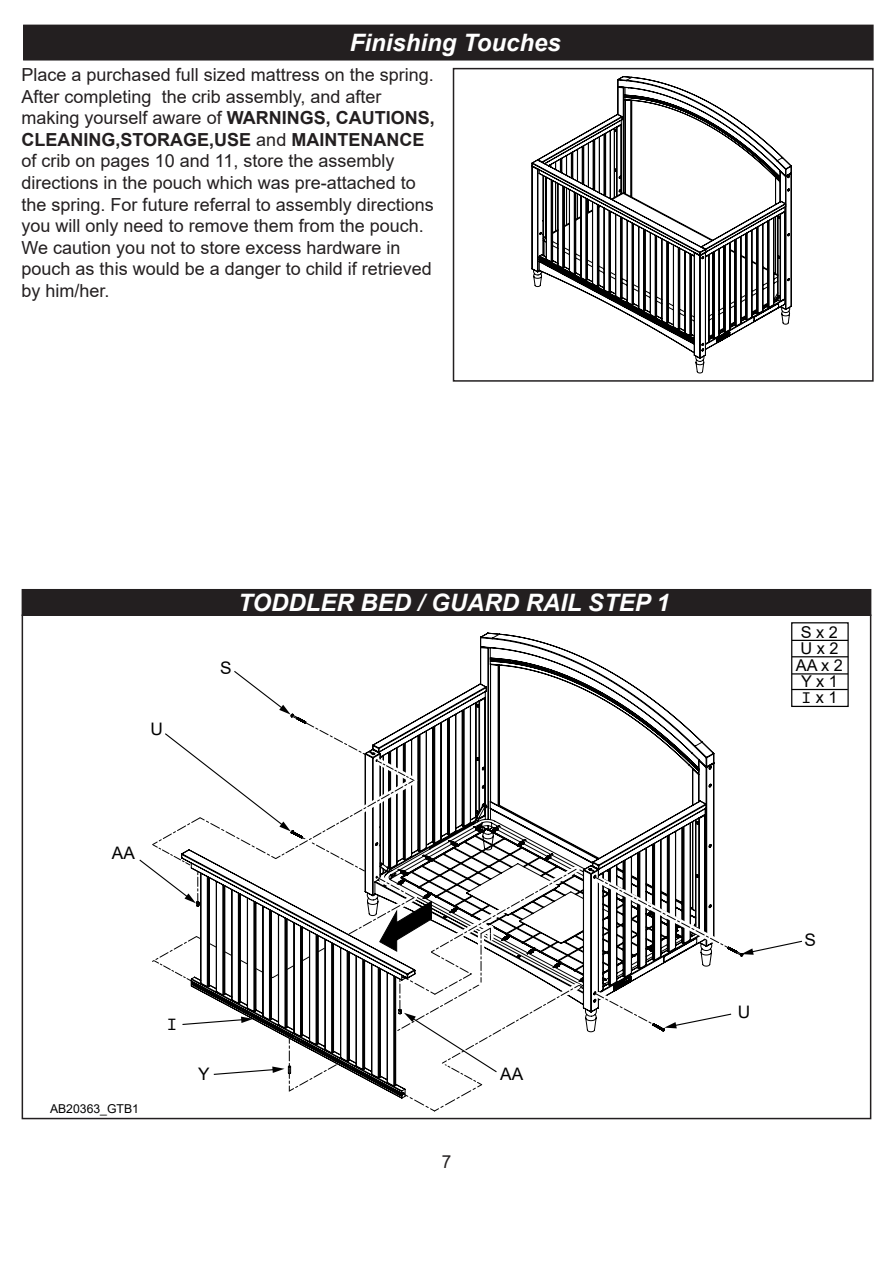
<style>
.page{position:relative;width:893px;height:1263px;background:#fff}
.page>*{position:absolute;margin:0;border:0;box-sizing:border-box;transform-origin:0 0}
.t1{font:italic 700 24px "Arial";color:#fff}
.t2{font:18px/21.6px "Arial";color:#231f20}
.t3{font:18px "Arial";color:#231f20;scale:.95 1}
.t4{font:17.25px "Arial";color:#000}
.t5{font:17.25px "Source Code Variable";color:#000}
.t6{font:16.35px/16.4px "Arial";color:#000;text-align:center}
.t7{font:12.15px "Arial";color:#000}
.s1{font-weight:700}
.s2{font-family:"Source Code Variable"}
</style>
<div class="page">
<div style="left:24px;top:25px;width:849px;height:35px;background:#231f20"></div>
<div style="left:23px;top:25px;width:851px;height:36px;border:2px solid #231f20"></div>
<svg style="left:531px;top:76px;width:261px;height:297px"></svg>
<div style="left:453px;top:68px;width:421px;height:314px;border:2px solid #231f20"></div>
<div style="left:22px;top:590px;width:849px;height:25px;background:#231f20"></div>
<div style="left:22px;top:589px;width:849px;height:27px;border:2px solid #231f20"></div>
<div style="left:791px;top:622px;width:58px;height:85px;border:1px solid #000"></div>
<hr style="left:792px;top:640px;width:56px;height:1px;background:#000">
<svg style="left:290px;top:632px;width:454px;height:325px"></svg>
<svg style="left:234px;top:670px;width:57px;height:45px"></svg>
<svg style="left:741px;top:940px;width:61px;height:15px"></svg>
<hr style="left:792px;top:656px;width:56px;height:1px;background:#000">
<hr style="left:792px;top:673px;width:56px;height:1px;background:#000">
<svg style="left:139px;top:722px;width:594px;height:389px"></svg>
<hr style="left:792px;top:689px;width:56px;height:1px;background:#000">
<p class="t1" style="left:350px;top:27px;width:213px">Finishing Touches</p>
<p class="t2" style="left:22px;top:64px;width:414px">Place a purchased full sized mattress on the spring.</p>
<p class="t2" style="left:22px;top:85px;width:361px">After completing the crib assembly, and after</p>
<p class="t2" style="left:22px;top:107px;width:415px">making yourself aware of <span class="s1">WARNINGS, CAUTIONS,<br>CLEANING,STORAGE,USE</span> and <span class="s1">MAINTENANCE </span>of crib on pages 10 and 11, store the assembly</p>
<p class="t2" style="left:22px;top:172px;width:414px">directions in the pouch which was pre-attached to the spring. For future referral to assembly directions you will only need to remove them from the pouch.<br>We caution you not to store excess hardware in pouch as this would be a danger to child if retrieved by him/her.</p>
<p class="t4" style="left:151px;top:717px;width:14px">U</p>
<p class="t4" style="left:112px;top:841px;width:25px">AA</p>
<p class="t1" style="left:238px;top:587px;width:433px">TODDLER BED / GUARD RAIL STEP 1</p>
<p class="t4" style="left:220px;top:656px;width:13px">S</p>
<p class="t7" style="left:50px;top:1100px;width:90px">AB20363_GTB1</p>
<p class="t5" style="left:167px;top:1011px;width:12px">I</p>
<p class="t4" style="left:198px;top:1062px;width:13px">Y</p>
<p class="t4" style="left:500px;top:1062px;width:25px">AA</p>
<p class="t3" style="left:442px;top:1149px;width:12px">7</p>
<p class="t6" style="left:796px;top:624px;width:49px">S x 2<br>U x 2<br>AA x 2<br>Y x 1<br><span class="s2">I</span> x 1</p>
<p class="t4" style="left:738px;top:1000px;width:14px">U</p>
<p class="t4" style="left:805px;top:928px;width:13px">S</p>
</div>
